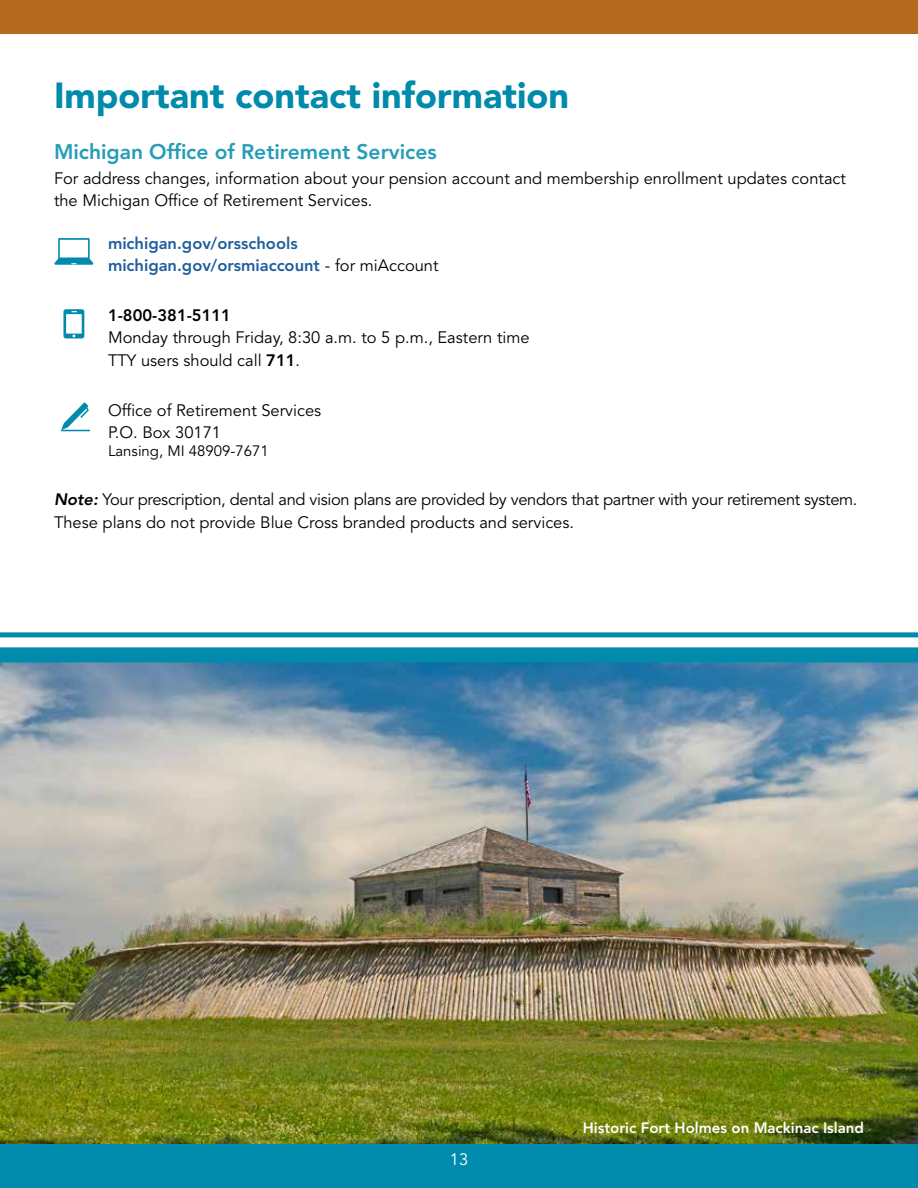
<style>
.page{position:relative;width:918px;height:1188px;background:#fff}
.page>*{position:absolute;margin:0;border:0;box-sizing:border-box;transform-origin:0 0}
.t1{font:900 36px "Avenir LT Std";color:#008aab}
.t2{font:800 21px "Avenir LT Std";color:#269cb8}
.t3{font:16.5px/22.5px "Avenir LT Std";color:#000}
.t4{font:16.5px/22.5px "Avenir LT Std";letter-spacing:-.02em;color:#000}
.t5{font:800 16.5px/22.5px "Avenir LT Std";color:#215e9e}
.t6{font:800 16.5px "Avenir LT Std";color:#000}
.t7{font:16.5px "Avenir LT Std";color:#fff}
.t8{font:800 15px "Avenir LT Std";color:#fff}
.t9{font:15px "Avenir LT Std";color:#000}
.s1{font-weight:400;color:#000}
.s2{font-weight:800}
.s3{font-weight:800;font-style:italic}
</style>
<div class="page">
<div style="left:0;top:0;width:918px;height:34px;background:#b36a20"></div>
<div style="left:0;top:1144px;width:918px;height:44px;background:#008aab"></div>
<svg style="left:63px;top:309px;width:21px;height:29px"></svg>
<svg style="left:54px;top:238px;width:39px;height:27px"></svg>
<svg style="left:61px;top:402px;width:29px;height:29px"></svg>
<img style="left:0;top:662px;width:918px;height:482px">
<div style="left:0;top:632px;width:918px;height:5px;background:#008aab"></div>
<div style="left:0;top:647px;width:918px;height:15px;background:#008aab"></div>
<h1 class="t1" style="left:54px;top:74px;width:517px">Important contact information</h1>
<p class="t2" style="left:54px;top:139px;width:384px">Michigan Office of Retirement Services</p>
<p class="t3" style="left:54px;top:167px;width:794px">For address changes, information about your pension account and membership enrollment updates contact the Michigan Office of Retirement Services.</p>
<p class="t5" style="left:108px;top:232px;width:332px">michigan.gov/orsschools michigan.gov/orsmiaccount <span class="s1">- for miAccount</span></p>
<p class="t6" style="left:108px;top:305px;width:125px">1-800-381-5111</p>
<p class="t3" style="left:108px;top:327px;width:423px">Monday through Friday, 8:30 a.m. to 5 p.m., Eastern time<br>TTY users should call <span class="s2">711</span>.</p>
<p class="t3" style="left:108px;top:399px;width:215px">Office of Retirement Services<br>P.O. Box 30171</p>
<p class="t9" style="left:108px;top:442px;width:162px">Lansing, MI 48909-7671</p>
<p class="t4" style="left:54px;top:489px;width:805px"><span class="s3">Note:</span> Your prescription, dental and vision plans are provided by vendors that partner with your retirement system.<br>These plans do not provide Blue Cross branded products and services.</p>
<p class="t7" style="left:450px;top:1150px;width:20px">13</p>
<p class="t8" style="left:583px;top:1119px;width:283px">Historic Fort Holmes on Mackinac Island</p>
</div>
